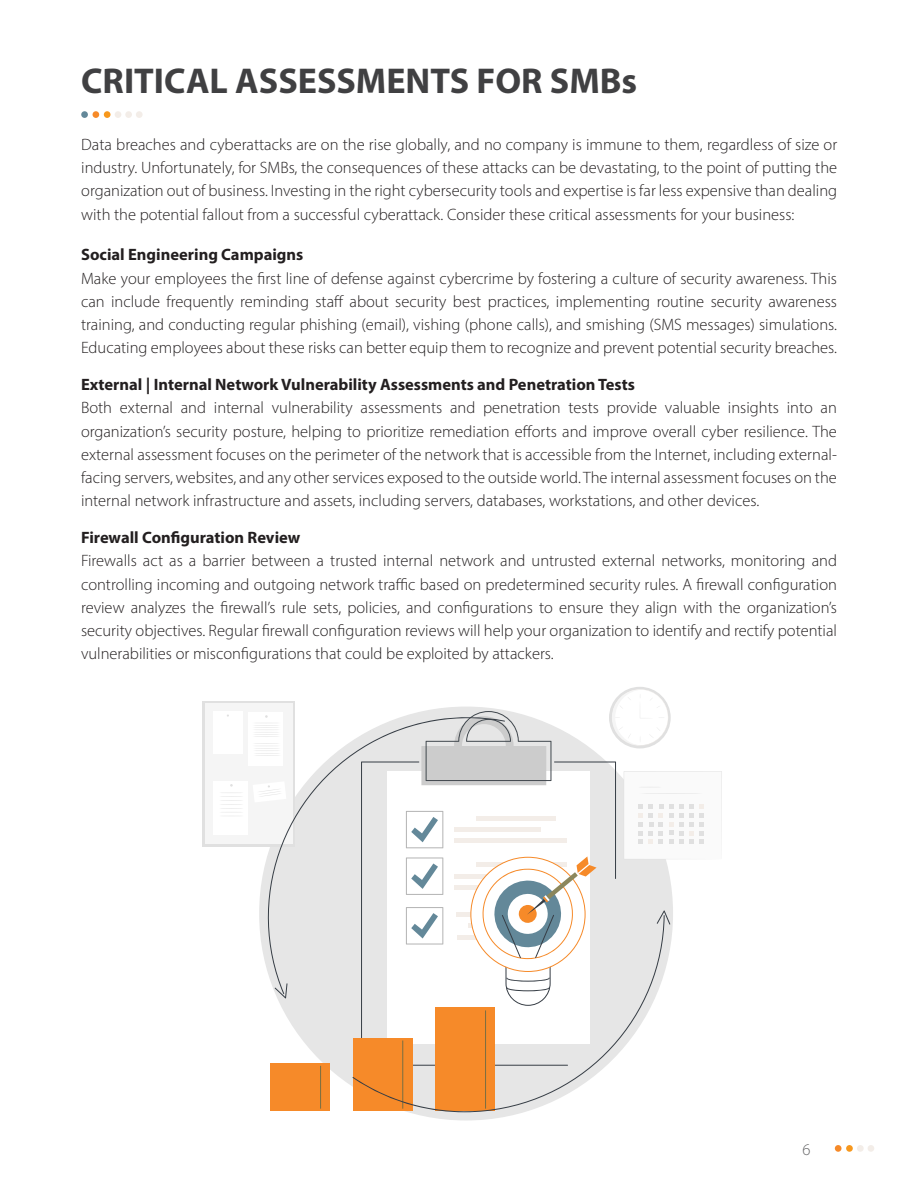
<style>
.page{position:relative;width:918px;height:1188px;background:#fff}
.page>*{position:absolute;margin:0;border:0;box-sizing:border-box;transform-origin:0 0}
.Header1{font:700 36px "Myriad Pro";color:#404042}
.Body_copy{font:300 16.5px/23.2px "Myriad Pro";color:#231f20;text-align:justify}
.Body_copy-2{font:700 16.5px "Myriad Pro";color:#231f20}
.t1{font:300 16.5px "Myriad Pro";color:#666668}
</style>
<div class="page">
<div style="left:857px;top:1145px;width:7px;height:7px;background:#f3ede8;border-radius:50%"></div>
<div style="left:868px;top:1145px;width:6px;height:7px;background:#f3ede8;border-radius:50%"></div>
<div style="left:835px;top:1145px;width:7px;height:7px;background:#f68a29;border-radius:50%"></div>
<div style="left:846px;top:1145px;width:7px;height:7px;background:#f7981d;border-radius:50%"></div>
<div style="left:259px;top:707px;width:414px;height:413px;background:#e6e6e6;border-radius:50%"></div>
<div style="left:271px;top:1063px;width:59px;height:48px;background:#f68a29"></div>
<hr style="left:320px;top:1066px;width:1px;height:43px;background:#786e42">
<svg style="left:352px;top:994px;width:299px;height:121px"></svg>
<svg style="left:406px;top:689px;width:316px;height:317px"></svg>
<div style="left:202px;top:701px;width:93px;height:146px;background:linear-gradient(to right,#e7e7e7,#f9f9f9)"></div>
<div style="left:205px;top:704px;width:87px;height:140px;background:#f5f5f5"></div>
<div style="left:249px;top:712px;width:34px;height:54px;background:#fff"></div>
<div style="left:214px;top:781px;width:34px;height:53px;background:#fff"></div>
<div style="left:213px;top:712px;width:30px;height:42px;background:#fff"></div>
<svg style="left:221px;top:796px;width:20px;height:17px"></svg>
<svg style="left:244px;top:713px;width:261px;height:281px"></svg>
<svg style="left:275px;top:983px;width:13px;height:15px"></svg>
<div style="left:115px;top:111px;width:6px;height:7px;background:#f3ede8;border-radius:50%"></div>
<div style="left:125px;top:111px;width:7px;height:7px;background:#f3ede8;border-radius:50%"></div>
<div style="left:136px;top:111px;width:7px;height:7px;background:#f3ede8;border-radius:50%"></div>
<div style="left:81px;top:111px;width:7px;height:7px;background:#638899;border-radius:50%"></div>
<div style="left:92px;top:111px;width:7px;height:7px;background:#f68a29;border-radius:50%"></div>
<div style="left:104px;top:111px;width:7px;height:7px;background:#f7981d;border-radius:50%"></div>
<p class="Header1" style="left:81px;top:57px;width:557px">CRITICAL ASSESSMENTS FOR SMBs</p>
<p class="Body_copy" style="left:81px;top:133px;width:758px">Data breaches and cyberattacks are on the rise globally, and no company is immune to them, regardless of size or industry. Unfortunately, for SMBs, the consequences of these attacks can be devastating, to the point of putting the organization out of business. Investing in the right cybersecurity tools and expertise is far less expensive than dealing with the potential fallout from a successful cyberattack. Consider these critical assessments for your business:</p>
<p class="Body_copy-2" style="left:81px;top:244px;width:224px">Social Engineering Campaigns</p>
<p class="Body_copy" style="left:81px;top:266px;width:758px">Make your employees the first line of defense against cybercrime by fostering a culture of security awareness. This can include frequently reminding staff about security best practices, implementing routine security awareness training, and conducting regular phishing (email), vishing (phone calls), and smishing (SMS messages) simulations.<br>Educating employees about these risks can better equip them to recognize and prevent potential security breaches.</p>
<p class="Body_copy-2" style="left:81px;top:374px;width:556px">External | Internal Network Vulnerability Assessments and Penetration Tests</p>
<p class="Body_copy" style="left:81px;top:396px;width:757px">Both external and internal vulnerability assessments and penetration tests provide valuable insights into an organization’s security posture, helping to prioritize remediation efforts and improve overall cyber resilience. The external assessment focuses on the perimeter of the network that is accessible from the Internet, including external&shy;facing servers, websites, and any other services exposed to the outside world. The internal assessment focuses on the internal network infrastructure and assets, including servers, databases, workstations, and other devices.</p>
<p class="Body_copy-2" style="left:81px;top:527px;width:221px">Firewall Configuration Review</p>
<p class="Body_copy" style="left:81px;top:549px;width:758px">Firewalls act as a barrier between a trusted internal network and untrusted external networks, monitoring and controlling incoming and outgoing network traffic based on predetermined security rules. A firewall configuration review analyzes the firewall’s rule sets, policies, and configurations to ensure they align with the organization’s security objectives. Regular firewall configuration reviews will help your organization to identify and rectify potential vulnerabilities or misconfigurations that could be exploited by attackers.</p>
<p class="t1" style="left:802px;top:1139px;width:10px">6</p>
</div>
